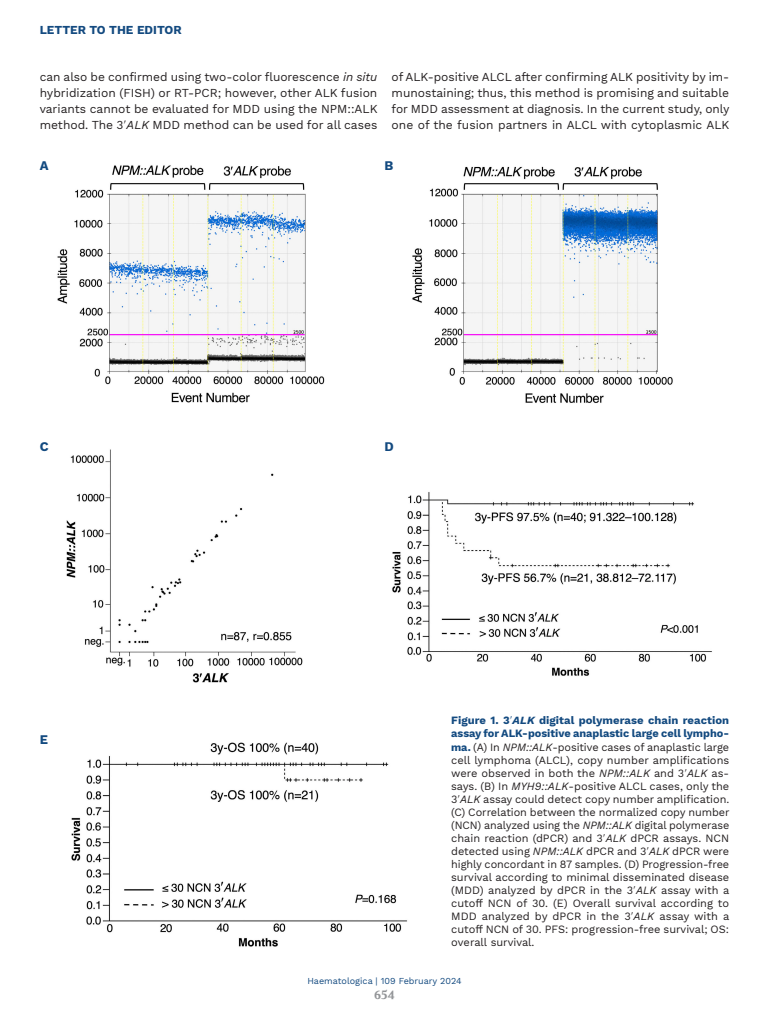
<style>
.page{position:relative;width:769px;height:1024px;background:#fff}
.page>*{position:absolute;margin:0;border:0;box-sizing:border-box;transform-origin:0 0}
.LETTERE_Figure{font:700 13px "Work Sans";color:#134a80}
.TESTO{font:12px/16px "Work Sans";color:#231f20;text-align:justify}
.t1{font:700 12px "Work Sans";color:#134a80}
.t2{font:700 12px "Volkhov";color:#939598}
.DIDA_Figura{font:11px/13px "Work Sans";color:#231f20;text-align:justify}
.t3{font:9px "Work Sans";color:#134a80}
.s1{font-style:italic}
.s2{font-weight:700;color:#134a80}
.s3{font-weight:700;font-style:italic;color:#134a80}
</style>
<div class="page">
<img style="left:57px;top:165px;width:655px;height:782px">
<p class="t1" style="left:40px;top:23px;width:143px">LETTER TO THE EDITOR</p>
<p class="TESTO" style="left:40px;top:70px;width:339px">can also be confirmed using two-color fluorescence <span class="s1">in situ </span>hybridization (FISH) or RT-PCR; however, other ALK fusion variants cannot be evaluated for MDD using the NPM::ALK method. The 3 <span class="s1">ALK</span> MDD method can be used for all cases</p>
<p class="TESTO" style="left:391px;top:70px;width:339px">of ALK-positive ALCL after confirming ALK positivity by im&shy;munostaining; thus, this method is promising and suitable for MDD assessment at diagnosis. In the current study, only one of the fusion partners in ALCL with cytoplasmic ALK</p>
<p class="LETTERE_Figure" style="left:40px;top:158px;width:10px">A</p>
<p class="LETTERE_Figure" style="left:40px;top:439px;width:10px">C</p>
<p class="LETTERE_Figure" style="left:40px;top:732px;width:10px">E</p>
<p class="LETTERE_Figure" style="left:384px;top:158px;width:10px">B</p>
<p class="LETTERE_Figure" style="left:384px;top:439px;width:11px">D</p>
<p class="DIDA_Figura" style="left:451px;top:714px;width:280px"><span class="s2">Figure 1. 3</span> <span class="s3">ALK</span> <span class="s2">digital polymerase chain reaction assay for ALK-positive anaplastic large cell lympho&shy;ma.</span> (A) In <span class="s1">NPM::ALK</span>-positive cases of anaplastic large cell lymphoma (ALCL), copy number amplifications were observed in both the <span class="s1">NPM::ALK</span> and 3 <span class="s1">ALK</span> as&shy;says. (B) In <span class="s1">MYH9::ALK</span>-positive ALCL cases, only the 3 <span class="s1">ALK</span> assay could detect copy number amplification. (C) Correlation between the normalized copy number (NCN) analyzed using the <span class="s1">NPM::ALK</span> digital polymerase chain reaction (dPCR) and 3 <span class="s1">ALK</span> dPCR assays. NCN detected using <span class="s1">NPM::ALK</span> dPCR and 3 <span class="s1">ALK</span> dPCR were highly concordant in 87 samples. (D) Progression-free survival according to minimal disseminated disease (MDD) analyzed by dPCR in the 3 <span class="s1">ALK</span> assay with a cutoff NCN of 30. (E) Overall survival according to MDD analyzed by dPCR in the 3 <span class="s1">ALK</span> assay with a cutoff NCN of 30. PFS: progression-free survival; OS: overall survival.</p>
<p class="t3" style="left:307px;top:975px;width:156px">Haematologica | 109 February 2024</p>
<p class="t2" style="left:374px;top:987px;width:22px">654</p>
</div>
